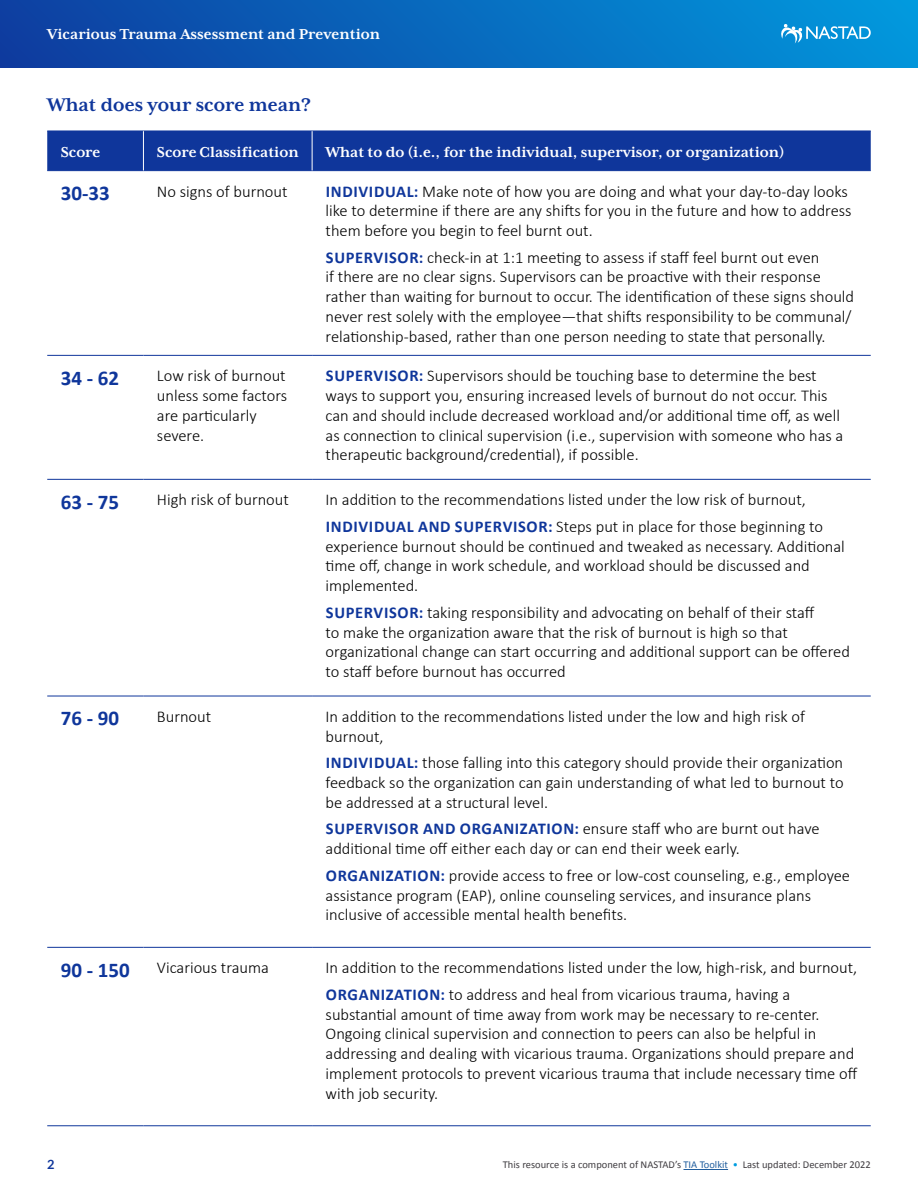
<style>
.page{position:relative;width:918px;height:1188px;background:#fff}
.page>*{position:absolute;margin:0;border:0;box-sizing:border-box;transform-origin:0 0}
.t1{font:700 21px "Calibri";color:#0f369b}
.t2{font:700 21px "Mrs Eaves XL Serif OT";color:#0f369b}
.t3{font:300 16.5px/19.8px "Calibri";color:#000}
.t4{font:700 16.5px "Mrs Eaves XL Serif OT";color:#fff}
.t5{font:700 12.75px "Lato";color:#0f369b}
.t6{font:10.5px "Calibri";color:#403d41}
.s1{font-weight:700;color:#0f369b}
.s2{color:#215e9e}
.s3{color:#019de0}
</style>
<div class="page">
<div style="left:0;top:0;width:918px;height:68px;background:linear-gradient(to right,#0e3c9f,#0298dc)"></div>
<hr style="left:684px;top:1169px;width:44px;height:1px;background:#215e9e">
<svg style="left:781px;top:24px;width:90px;height:20px;background:#40aae0"></svg>
<div style="left:47px;top:132px;width:824px;height:38px;background:#0f369b"></div>
<hr style="left:47px;top:131px;width:96px;height:1px;background:#0f369b">
<hr style="left:143px;top:131px;width:169px;height:1px;background:#0f369b">
<hr style="left:312px;top:131px;width:559px;height:1px;background:#0f369b">
<hr style="left:47px;top:170px;width:96px;height:1px;background:#0f369b">
<hr style="left:143px;top:170px;width:169px;height:1px;background:#0f369b">
<hr style="left:312px;top:170px;width:559px;height:1px;background:#0f369b">
<hr style="left:47px;top:355px;width:96px;height:1px;background:#0f369b">
<hr style="left:143px;top:355px;width:169px;height:1px;background:#0f369b">
<hr style="left:312px;top:355px;width:559px;height:1px;background:#0f369b">
<hr style="left:47px;top:479px;width:96px;height:1px;background:#0f369b">
<hr style="left:143px;top:479px;width:169px;height:1px;background:#0f369b">
<hr style="left:312px;top:479px;width:559px;height:1px;background:#0f369b">
<hr style="left:47px;top:696px;width:96px;height:1px;background:#0f369b">
<hr style="left:143px;top:696px;width:169px;height:1px;background:#0f369b">
<hr style="left:312px;top:696px;width:559px;height:1px;background:#0f369b">
<hr style="left:47px;top:947px;width:96px;height:1px;background:#0f369b">
<hr style="left:143px;top:947px;width:169px;height:1px;background:#0f369b">
<hr style="left:312px;top:947px;width:559px;height:1px;background:#0f369b">
<hr style="left:47px;top:1126px;width:96px;height:1px;background:#0f369b">
<hr style="left:143px;top:1126px;width:169px;height:1px;background:#0f369b">
<hr style="left:312px;top:1126px;width:559px;height:1px;background:#0f369b">
<hr style="left:143px;top:131px;width:1px;height:39px;background:#fff">
<hr style="left:312px;top:131px;width:1px;height:39px;background:#fff">
<p class="t4" style="left:47px;top:25px;width:334px">Vicarious Trauma Assessment and Prevention</p>
<p class="t2" style="left:47px;top:93px;width:266px">What does your score mean?</p>
<p class="t4" style="left:61px;top:143px;width:41px">Score</p>
<p class="t4" style="left:157px;top:143px;width:143px">Score Classification</p>
<p class="t4" style="left:326px;top:143px;width:460px">What to do (i.e., for the individual, supervisor, or organization)</p>
<p class="t1" style="left:61px;top:178px;width:51px">30-33</p>
<p class="t3" style="left:157px;top:181px;width:132px">No signs of burnout</p>
<p class="t3" style="left:326px;top:181px;width:528px"><span class="s1">INDIVIDUAL:</span> Make note of how you are doing and what your day-to-day looks like to determine if there are any shifts for you in the future and how to address them before you begin to feel burnt out.</p>
<p class="t3" style="left:326px;top:247px;width:530px"><span class="s1">SUPERVISOR:</span> check-in at 1:1 meeting to assess if staff feel burnt out even<br>if there are no clear signs. Supervisors can be proactive with their response rather than waiting for burnout to occur. The identification of these signs should never rest solely with the employee—that shifts responsibility to be communal/ relationship-based, rather than one person needing to state that personally.</p>
<p class="t1" style="left:61px;top:363px;width:60px">34 - 62</p>
<p class="t3" style="left:157px;top:366px;width:132px">Low risk of burnout unless some factors are particularly severe.</p>
<p class="t3" style="left:326px;top:366px;width:519px"><span class="s1">SUPERVISOR:</span> Supervisors should be touching base to determine the best ways to support you, ensuring increased levels of burnout do not occur. This can and should include decreased workload and/or additional time off, as well as connection to clinical supervision (i.e., supervision with someone who has a therapeutic background/credential), if possible.</p>
<p class="t1" style="left:61px;top:487px;width:60px">63 - 75</p>
<p class="t3" style="left:157px;top:490px;width:133px">High risk of burnout</p>
<p class="t3" style="left:326px;top:490px;width:482px">In addition to the recommendations listed under the low risk of burnout,</p>
<p class="t3" style="left:326px;top:516px;width:521px"><span class="s1">INDIVIDUAL AND SUPERVISOR:</span> Steps put in place for those beginning to experience burnout should be continued and tweaked as necessary. Additional time off, change in work schedule, and workload should be discussed and implemented.</p>
<p class="t3" style="left:326px;top:602px;width:526px"><span class="s1">SUPERVISOR:</span> taking responsibility and advocating on behalf of their staff<br>to make the organization aware that the risk of burnout is high so that organizational change can start occurring and additional support can be offered to staff before burnout has occurred</p>
<p class="t1" style="left:61px;top:703px;width:60px">76 - 90</p>
<p class="t3" style="left:157px;top:706px;width:56px">Burnout</p>
<p class="t3" style="left:326px;top:706px;width:481px">In addition to the recommendations listed under the low and high risk of burnout,</p>
<p class="t3" style="left:326px;top:753px;width:519px;text-align:justify"><span class="s1">INDIVIDUAL:</span> those falling into this category should provide their organization feedback so the organization can gain understanding of what led to burnout to be addressed at a structural level.</p>
<p class="t3" style="left:326px;top:819px;width:496px"><span class="s1">SUPERVISOR AND ORGANIZATION:</span> ensure staff who are burnt out have additional time off either each day or can end their week early.</p>
<p class="t3" style="left:326px;top:865px;width:526px"><span class="s1">ORGANIZATION:</span> provide access to free or low-cost counseling, e.g., employee assistance program (EAP), online counseling services, and insurance plans inclusive of accessible mental health benefits.</p>
<p class="t1" style="left:61px;top:955px;width:71px">90 - 150</p>
<p class="t3" style="left:157px;top:958px;width:113px">Vicarious trauma</p>
<p class="t3" style="left:326px;top:958px;width:533px">In addition to the recommendations listed under the low, high-risk, and burnout,</p>
<p class="t3" style="left:326px;top:984px;width:533px"><span class="s1">ORGANIZATION:</span> to address and heal from vicarious trauma, having a substantial amount of time away from work may be necessary to re-center.<br>Ongoing clinical supervision and connection to peers can also be helpful in addressing and dealing with vicarious trauma. Organizations should prepare and implement protocols to prevent vicarious trauma that include necessary time off with job security.</p>
<p class="t5" style="left:47px;top:1157px;width:9px">2</p>
<p class="t6" style="left:503px;top:1158px;width:369px">This resource is a component of NASTAD’s <span class="s2">TIA Toolkit</span> <span class="s3">•</span> Last updated: December 2022</p>
</div>
